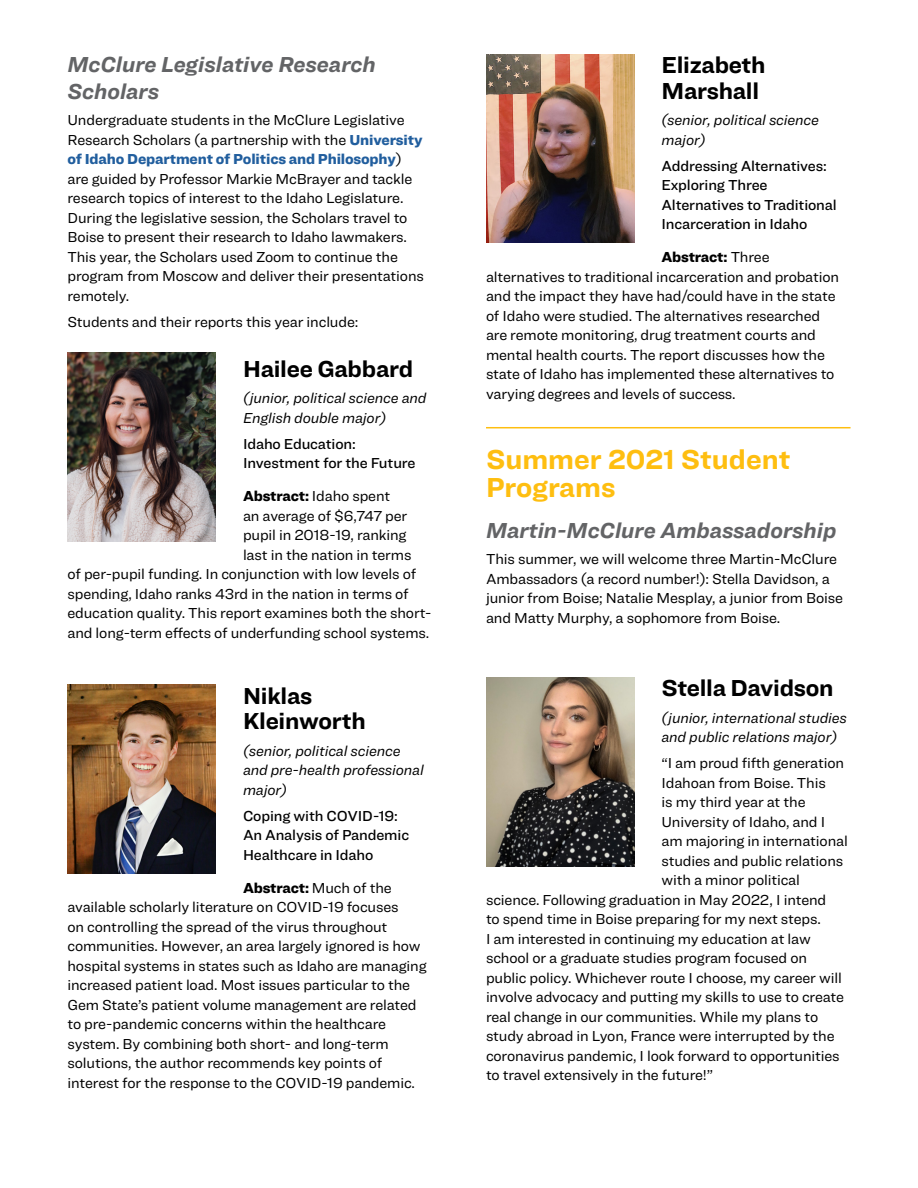
<style>
.page{position:relative;width:918px;height:1188px;background:#fff}
.page>*{position:absolute;margin:0;border:0;box-sizing:border-box;transform-origin:0 0}
.t1{font:700 28.5px/28.5px "Ringside";color:#febe10}
.t2{font:700 24px/25.5px "Ringside";letter-spacing:-.01em;color:#000}
.t3{font:italic 700 22.5px/27px "Ringside";color:#636466}
.t4{font:15px/19.5px "Ringside";letter-spacing:-.01em;color:#000}
.t5{font:italic 15px/19.5px "Ringside";letter-spacing:-.01em;color:#000}
.t6{font:500 15px/19.5px "Ringside";letter-spacing:-.01em;color:#000}
.s1{font-weight:900;color:#215e9e}
.s2{font-weight:900}
</style>
<div class="page">
<hr style="left:486px;top:427px;width:365px;height:1px;background:#febe10">
<img style="left:68px;top:685px;width:148px;height:189px">
<img style="left:486px;top:54px;width:148px;height:189px">
<img style="left:68px;top:352px;width:148px;height:189px">
<img style="left:486px;top:677px;width:148px;height:189px">
<h3 class="t3" style="left:68px;top:50px;width:310px">McClure Legislative Research<br>Scholars</h3>
<p class="t4" style="left:68px;top:110px;width:358px">Undergraduate students in the McClure Legislative Research Scholars (a partnership with the <span class="s1">University of Idaho Department of Politics and Philosophy</span>) are guided by Professor Markie McBrayer and tackle research topics of interest to the Idaho Legislature.<br>During the legislative session, the Scholars travel to Boise to present their research to Idaho lawmakers.<br>This year, the Scholars used Zoom to continue the program from Moscow and deliver their presentations remotely.</p>
<p class="t4" style="left:68px;top:312px;width:292px">Students and their reports this year include:</p>
<h2 class="t2" style="left:243px;top:355px;width:172px">Hailee Gabbard</h2>
<p class="t5" style="left:243px;top:388px;width:185px">(junior, political science and<br>English double major)</p>
<p class="t6" style="left:243px;top:434px;width:174px">Idaho Education:<br>Investment for the Future</p>
<p class="t4" style="left:243px;top:486px;width:149px"><span class="s2">Abstract:</span> Idaho spent</p>
<p class="t4" style="left:243px;top:506px;width:166px">an average of $6,747 per</p>
<p class="t4" style="left:243px;top:525px;width:165px">pupil in 2018-19, ranking</p>
<p class="t4" style="left:243px;top:545px;width:170px">last in the nation in terms</p>
<p class="t4" style="left:68px;top:564px;width:350px">of per-pupil funding. In conjunction with low levels of</p>
<p class="t4" style="left:68px;top:584px;width:343px">spending, Idaho ranks 43rd in the nation in terms of</p>
<p class="t4" style="left:68px;top:603px;width:366px">education quality. This report examines both the short-</p>
<p class="t4" style="left:68px;top:623px;width:363px">and long-term effects of underfunding school systems.</p>
<h2 class="t2" style="left:243px;top:682px;width:124px">Niklas<br>Kleinworth</h2>
<p class="t5" style="left:243px;top:741px;width:182px">(senior, political science and pre-health professional major)</p>
<p class="t6" style="left:243px;top:806px;width:168px">Coping with COVID-19:<br>An Analysis of Pandemic<br>Healthcare in Idaho</p>
<p class="t4" style="left:68px;top:878px;width:361px;text-indent:175px"><span class="s2">Abstract:</span> Much of the available scholarly literature on COVID-19 focuses<br>on controlling the spread of the virus throughout communities. However, an area largely ignored is how hospital systems in states such as Idaho are managing increased patient load. Most issues particular to the Gem State’s patient volume management are related to pre-pandemic concerns within the healthcare system. By combining both short- and long-term solutions, the author recommends key points of interest for the response to the COVID-19 pandemic.</p>
<h2 class="t2" style="left:662px;top:52px;width:106px">Elizabeth<br>Marshall</h2>
<p class="t5" style="left:662px;top:110px;width:159px">(senior, political science major)</p>
<p class="t6" style="left:662px;top:156px;width:177px">Addressing Alternatives:<br>Exploring Three<br>Alternatives to Traditional<br>Incarceration in Idaho</p>
<p class="t4" style="left:486px;top:247px;width:355px;text-indent:176px"><span class="s2">Abstract:</span> Three alternatives to traditional incarceration and probation and the impact they have had/could have in the state of Idaho were studied. The alternatives researched are remote monitoring, drug treatment courts and mental health courts. The report discusses how the state of Idaho has implemented these alternatives to varying degrees and levels of success.</p>
<h1 class="t1" style="left:486px;top:444px;width:306px">Summer 2021 Student<br>Programs</h1>
<h3 class="t3" style="left:486px;top:516px;width:352px">Martin-McClure Ambassadorship</h3>
<p class="t4" style="left:486px;top:549px;width:359px">This summer, we will welcome three Martin-McClure Ambassadors (a record number!): Stella Davidson, a junior from Boise; Natalie Mesplay, a junior from Boise and Matty Murphy, a sophomore from Boise.</p>
<h2 class="t2" style="left:662px;top:675px;width:174px">Stella Davidson</h2>
<p class="t5" style="left:662px;top:708px;width:187px">(junior, international studies and public relations major)</p>
<p class="t4" style="left:662px;top:753px;width:184px">“I am proud fifth generation</p>
<p class="t4" style="left:662px;top:773px;width:166px">Idahoan from Boise. This</p>
<p class="t4" style="left:662px;top:792px;width:146px">is my third year at the</p>
<p class="t4" style="left:662px;top:812px;width:165px">University of Idaho, and I</p>
<p class="t4" style="left:662px;top:831px;width:188px">am majoring in international</p>
<p class="t4" style="left:662px;top:851px;width:183px">studies and public relations</p>
<p class="t4" style="left:662px;top:870px;width:140px">with a minor political</p>
<p class="t4" style="left:486px;top:890px;width:342px">science. Following graduation in May 2022, I intend</p>
<p class="t4" style="left:486px;top:909px;width:336px">to spend time in Boise preparing for my next steps.</p>
<p class="t4" style="left:486px;top:929px;width:326px">I am interested in continuing my education at law</p>
<p class="t4" style="left:486px;top:948px;width:323px">school or a graduate studies program focused on</p>
<p class="t4" style="left:486px;top:968px;width:357px">public policy. Whichever route I choose, my career will</p>
<p class="t4" style="left:486px;top:987px;width:360px">involve advocacy and putting my skills to use to create</p>
<p class="t4" style="left:486px;top:1007px;width:334px">real change in our communities. While my plans to</p>
<p class="t4" style="left:486px;top:1026px;width:350px">study abroad in Lyon, France were interrupted by the</p>
<p class="t4" style="left:486px;top:1046px;width:355px">coronavirus pandemic, I look forward to opportunities</p>
<p class="t4" style="left:486px;top:1065px;width:229px">to travel extensively in the future!”</p>
</div>
